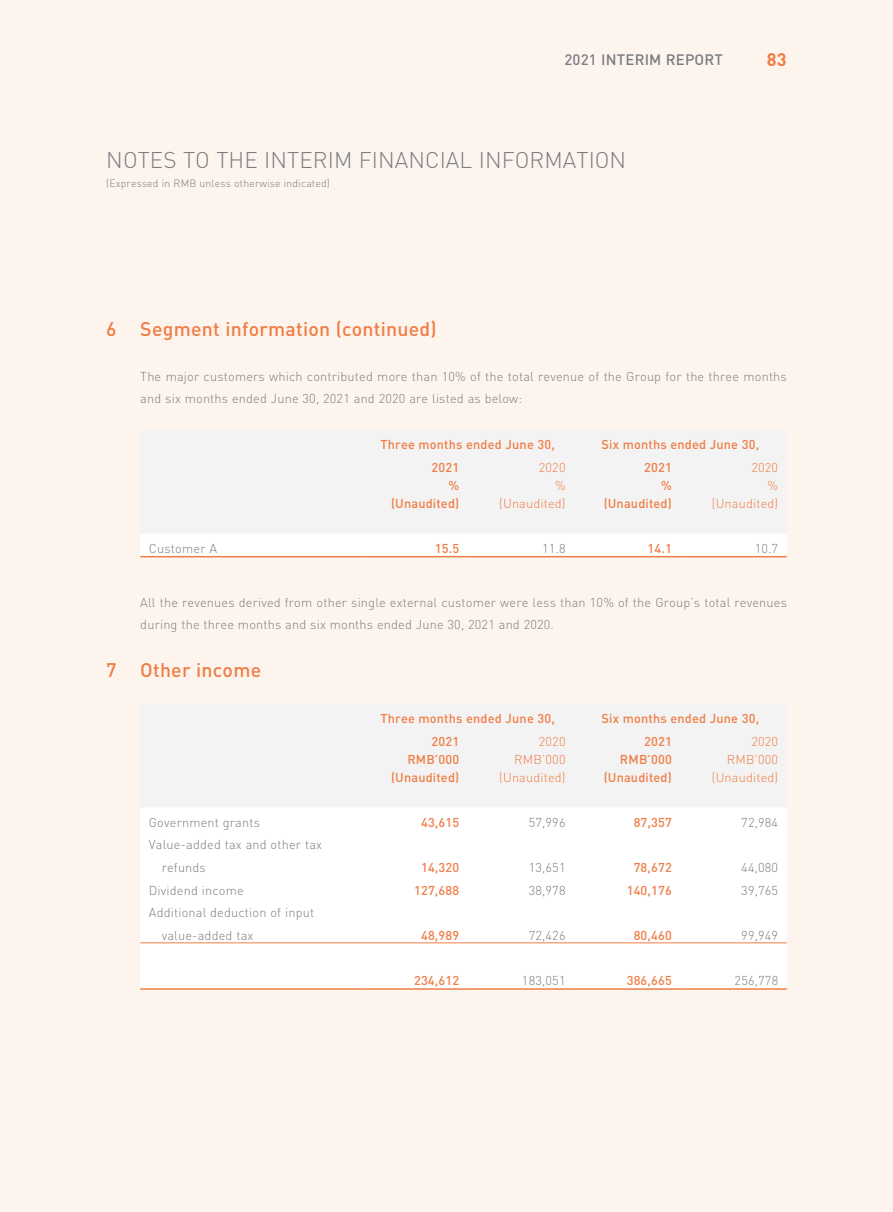
<style>
.page{position:relative;width:893px;height:1212px;background:#fef4ee}
.page>*{position:absolute;margin:0;border:0;box-sizing:border-box;transform-origin:0 0}
.t1{font:300 22.5px "DIN";letter-spacing:.005em;color:#7a7d82}
.t2{font:500 19.5px "DIN";letter-spacing:.01em;color:#ef7d45}
.t3{font:700 18px "DIN";color:#ef7d45}
.t4{font:500 15px "DIN";letter-spacing:.01em;color:#7a7d82}
.t5{font:300 12.75px/22.5px "DIN";letter-spacing:.015em;color:#7a7d82}
.t6{font:500 12.75px "DIN";letter-spacing:.01em;color:#ef7d45}
.t7{font:300 12.75px "DIN";letter-spacing:.015em;color:#ef7d45}
.t8{font:300 10.5px "DIN";letter-spacing:.015em;color:#7a7d82}
</style>
<div class="page">
<div style="left:141px;top:430px;width:645px;height:103px;background:#f3f3f3"></div>
<div style="left:140px;top:534px;width:647px;height:21px;background:#fff"></div>
<hr style="left:361px;top:556px;width:107px;height:1px;background:#ef7d45">
<hr style="left:468px;top:556px;width:106px;height:1px;background:#ef7d45">
<hr style="left:574px;top:556px;width:106px;height:1px;background:#ef7d45">
<hr style="left:680px;top:556px;width:107px;height:1px;background:#ef7d45">
<hr style="left:140px;top:556px;width:221px;height:1px;background:#ef7d45">
<div style="left:141px;top:704px;width:645px;height:103px;background:#f3f3f3"></div>
<div style="left:140px;top:808px;width:647px;height:180px;background:#fff"></div>
<hr style="left:140px;top:942px;width:221px;height:1px;background:#ef7d45">
<hr style="left:361px;top:942px;width:107px;height:1px;background:#ef7d45">
<hr style="left:468px;top:942px;width:106px;height:1px;background:#ef7d45">
<hr style="left:574px;top:942px;width:106px;height:1px;background:#ef7d45">
<hr style="left:680px;top:942px;width:107px;height:1px;background:#ef7d45">
<hr style="left:140px;top:988px;width:221px;height:2px;background:#ef7d45">
<hr style="left:361px;top:988px;width:107px;height:2px;background:#ef7d45">
<hr style="left:468px;top:988px;width:106px;height:2px;background:#ef7d45">
<hr style="left:574px;top:988px;width:106px;height:2px;background:#ef7d45">
<hr style="left:680px;top:988px;width:107px;height:2px;background:#ef7d45">
<p class="t4" style="left:564px;top:50px;width:160px">2021 INTERIM REPORT</p>
<h3 class="t3" style="left:767px;top:48px;width:21px">83</h3>
<h1 class="t1" style="left:106px;top:146px;width:521px">NOTES TO THE INTERIM FINANCIAL INFORMATION</h1>
<p class="t8" style="left:106px;top:177px;width:225px">(Expressed in RMB unless otherwise indicated)</p>
<h2 class="t2" style="left:106px;top:316px;width:332px">6 Segment information (continued)</h2>
<p class="t5" style="left:140px;top:365px;width:648px">The major customers which contributed more than 10% of the total revenue of the Group for the three months and six months ended June 30, 2021 and 2020 are listed as below:</p>
<p class="t6" style="left:381px;top:437px;width:176px">Three months ended June 30,</p>
<p class="t6" style="left:602px;top:437px;width:159px">Six months ended June 30,</p>
<p class="t6" style="left:432px;top:459px;width:29px">2021</p>
<p class="t7" style="left:539px;top:459px;width:28px">2020</p>
<p class="t6" style="left:644px;top:459px;width:29px">2021</p>
<p class="t7" style="left:751px;top:459px;width:28px">2020</p>
<p class="t6" style="left:448px;top:477px;width:12px">%</p>
<p class="t7" style="left:555px;top:477px;width:12px">%</p>
<p class="t6" style="left:661px;top:477px;width:12px">%</p>
<p class="t7" style="left:768px;top:477px;width:12px">%</p>
<p class="t6" style="left:391px;top:495px;width:70px">(Unaudited)</p>
<p class="t7" style="left:499px;top:495px;width:68px">(Unaudited)</p>
<p class="t6" style="left:604px;top:495px;width:70px">(Unaudited)</p>
<p class="t7" style="left:712px;top:495px;width:68px">(Unaudited)</p>
<p class="t5" style="left:149px;top:537px;width:70px">Customer A</p>
<p class="t6" style="left:435px;top:540px;width:26px">15.5</p>
<p class="t5" style="left:542px;top:537px;width:25px">11.8</p>
<p class="t6" style="left:647px;top:540px;width:26px">14.1</p>
<p class="t5" style="left:755px;top:537px;width:25px">10.7</p>
<p class="t5" style="left:140px;top:591px;width:648px">All the revenues derived from other single external customer were less than 10% of the Group’s total revenues during the three months and six months ended June 30, 2021 and 2020.</p>
<h2 class="t2" style="left:106px;top:658px;width:156px">7 Other income</h2>
<p class="t6" style="left:381px;top:711px;width:176px">Three months ended June 30,</p>
<p class="t6" style="left:602px;top:711px;width:159px">Six months ended June 30,</p>
<p class="t6" style="left:432px;top:733px;width:29px">2021</p>
<p class="t7" style="left:539px;top:733px;width:28px">2020</p>
<p class="t6" style="left:644px;top:733px;width:29px">2021</p>
<p class="t7" style="left:751px;top:733px;width:28px">2020</p>
<p class="t6" style="left:407px;top:751px;width:53px">RMB’000</p>
<p class="t7" style="left:514px;top:751px;width:53px">RMB’000</p>
<p class="t6" style="left:620px;top:751px;width:53px">RMB’000</p>
<p class="t7" style="left:727px;top:751px;width:53px">RMB’000</p>
<p class="t6" style="left:391px;top:769px;width:70px">(Unaudited)</p>
<p class="t7" style="left:499px;top:769px;width:68px">(Unaudited)</p>
<p class="t6" style="left:604px;top:769px;width:70px">(Unaudited)</p>
<p class="t7" style="left:712px;top:769px;width:68px">(Unaudited)</p>
<p class="t5" style="left:149px;top:811px;width:113px">Government grants</p>
<p class="t6" style="left:421px;top:814px;width:40px">43,615</p>
<p class="t5" style="left:529px;top:811px;width:38px">57,996</p>
<p class="t6" style="left:634px;top:814px;width:40px">87,357</p>
<p class="t5" style="left:741px;top:811px;width:38px">72,984</p>
<p class="t5" style="left:162px;top:833px;width:162px;text-indent:-13px">Value-added tax and other tax refunds</p>
<p class="t6" style="left:421px;top:859px;width:40px">14,320</p>
<p class="t5" style="left:529px;top:856px;width:38px">13,651</p>
<p class="t6" style="left:634px;top:859px;width:40px">78,672</p>
<p class="t5" style="left:741px;top:856px;width:38px">44,080</p>
<p class="t5" style="left:149px;top:878px;width:96px">Dividend income</p>
<p class="t6" style="left:414px;top:882px;width:47px">127,688</p>
<p class="t5" style="left:529px;top:878px;width:38px">38,978</p>
<p class="t6" style="left:627px;top:882px;width:47px">140,176</p>
<p class="t5" style="left:741px;top:878px;width:38px">39,765</p>
<p class="t5" style="left:162px;top:901px;width:154px;text-indent:-13px">Additional deduction of input value-added tax</p>
<p class="t6" style="left:421px;top:927px;width:40px">48,989</p>
<p class="t5" style="left:529px;top:923px;width:38px">72,426</p>
<p class="t6" style="left:634px;top:927px;width:40px">80,460</p>
<p class="t5" style="left:741px;top:923px;width:38px">99,949</p>
<p class="t6" style="left:414px;top:972px;width:47px">234,612</p>
<p class="t5" style="left:522px;top:969px;width:45px">183,051</p>
<p class="t6" style="left:627px;top:972px;width:47px">386,665</p>
<p class="t5" style="left:735px;top:969px;width:45px">256,778</p>
</div>
